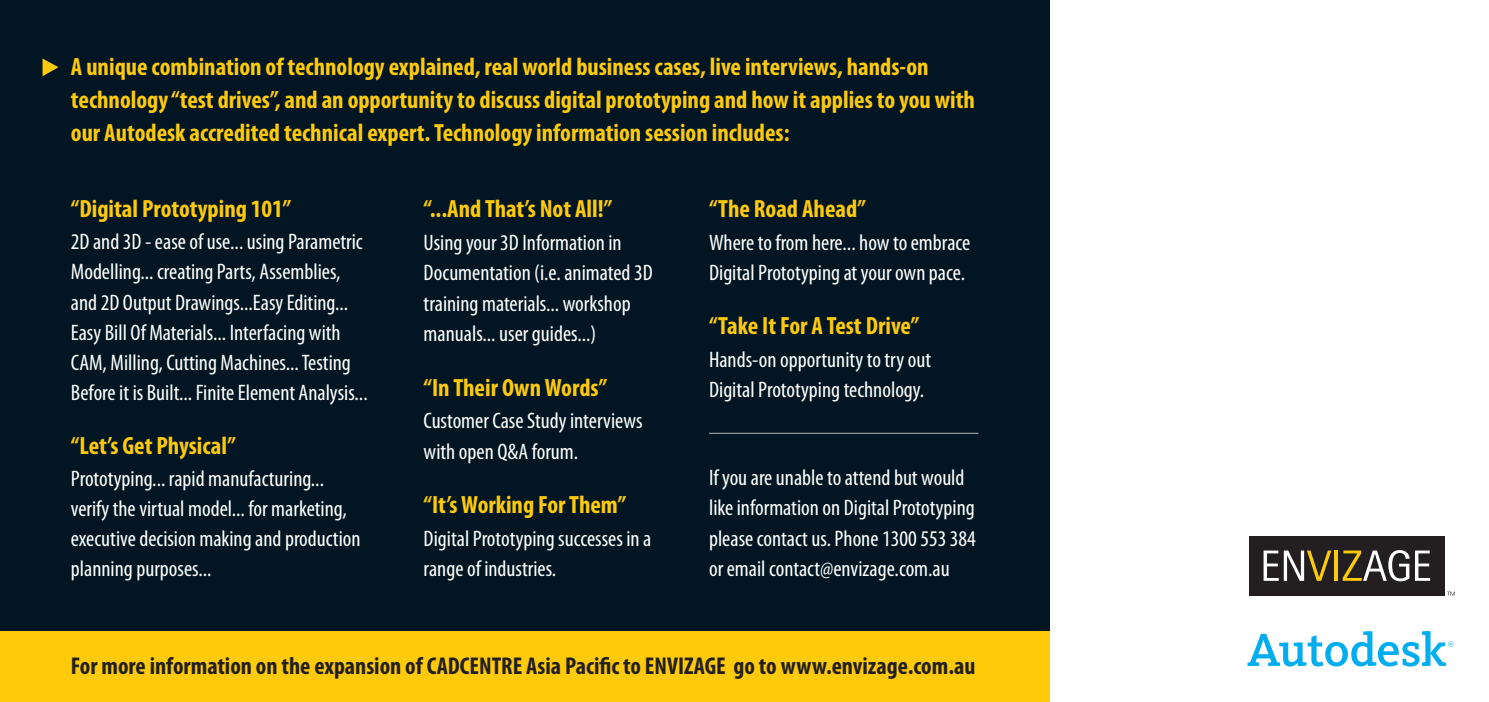
<style>
.page{position:relative;width:1489px;height:702px;background:#fff}
.page>*{position:absolute;margin:0;border:0;box-sizing:border-box;transform-origin:0 0}
.t1{font:700 condensed 25px/32.5px "Myriad Pro";color:#feca0a}
.t2{font:700 condensed 24.5px "Myriad Pro";color:#231f20}
.t3{font:condensed 22.5px/30.5px "Myriad Pro";color:#fff}
</style>
<div class="page">
<div style="left:0;top:0;width:1049px;height:702px;background:#011622"></div>
<div style="left:0;top:631px;width:1049px;height:71px;background:#feca0a"></div>
<hr style="left:709px;top:432px;width:269px;height:2px;background:#939598">
<svg style="left:1247px;top:631px;width:206px;height:35px"></svg>
<svg style="left:43px;top:58px;width:15px;height:18px"></svg>
<div style="left:1249px;top:535px;width:195px;height:60px;background:#231f20"></div>
<svg style="left:1263px;top:550px;width:68px;height:30px"></svg>
<hr style="left:1334px;top:550px;width:3px;height:30px;background:#feca0a">
<svg style="left:1342px;top:550px;width:87px;height:31px"></svg>
<svg style="left:1447px;top:591px;width:7px;height:4px"></svg>
<p class="t1" style="left:71px;top:50px;width:905px">A unique combination of technology explained, real world business cases, live interviews, hands-on technology “test drives”, and an opportunity to discuss digital prototyping and how it applies to you with our Autodesk accredited technical expert. Technology information session includes:</p>
<p class="t1" style="left:71px;top:192px;width:222px">“Digital Prototyping 101”</p>
<p class="t3" style="left:71px;top:226px;width:298px">2D and 3D - ease of use... using Parametric Modelling... creating Parts, Assemblies, and 2D Output Drawings...Easy Editing...<br>Easy Bill Of Materials... Interfacing with CAM, Milling, Cutting Machines...Testing Before it is Built... Finite Element Analysis...</p>
<p class="t1" style="left:71px;top:428px;width:166px">“Let’s Get Physical”</p>
<p class="t3" style="left:71px;top:463px;width:291px">Prototyping... rapid manufacturing... verify the virtual model... for marketing, executive decision making and production planning purposes...</p>
<p class="t1" style="left:423px;top:192px;width:190px">“...And That’s Not All!”</p>
<p class="t3" style="left:423px;top:227px;width:230px">Using your 3D Information in<br>Documentation (i.e. animated 3D training materials... workshop manuals... user guides...)</p>
<p class="t1" style="left:423px;top:370px;width:185px">“In Their Own Words”</p>
<p class="t3" style="left:423px;top:405px;width:220px">Customer Case Study interviews with open Q&amp;A forum.</p>
<p class="t1" style="left:423px;top:488px;width:204px">“It’s Working For Them”</p>
<p class="t3" style="left:423px;top:522px;width:229px">Digital Prototyping successes in a range of industries.</p>
<p class="t1" style="left:709px;top:192px;width:158px">“The Road Ahead”</p>
<p class="t3" style="left:709px;top:227px;width:263px">Where to from here... how to embrace<br>Digital Prototyping at your own pace.</p>
<p class="t1" style="left:709px;top:309px;width:212px">“Take It For A Test Drive”</p>
<p class="t3" style="left:709px;top:344px;width:223px">Hands-on opportunity to try out<br>Digital Prototyping technology.</p>
<p class="t3" style="left:709px;top:461px;width:268px">If you are unable to attend but would like information on Digital Prototyping please contact us. Phone 1300 553 384 or email contact@envizage.com.au</p>
<p class="t2" style="left:71px;top:650px;width:905px">For more information on the expansion of CADCENTRE Asia Pacific to ENVIZAGE go to www.envizage.com.au</p>
</div>
